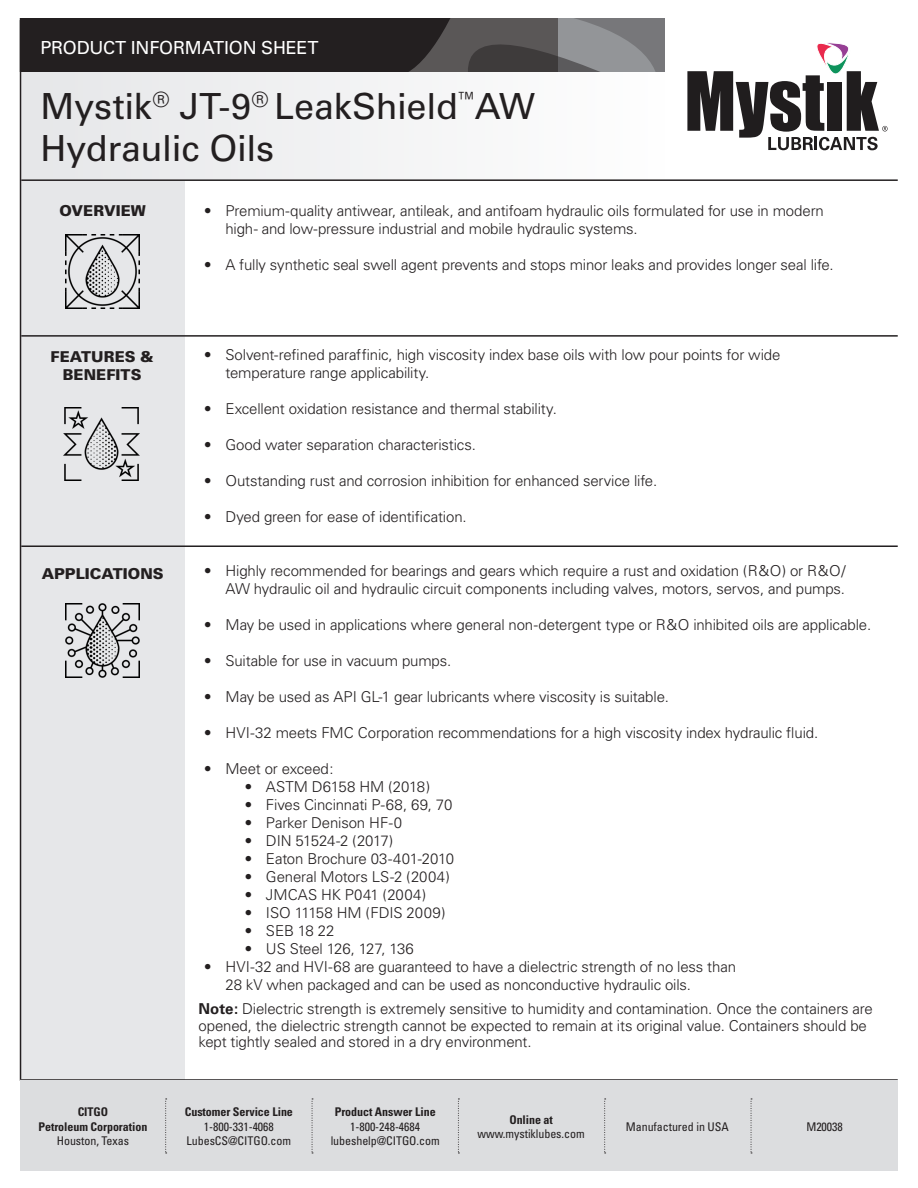
<style>
.page{position:relative;width:918px;height:1188px;background:#fff}
.page>*{position:absolute;margin:0;border:0;box-sizing:border-box;transform-origin:0 0}
.Headers{font:36px/42px "Univers";letter-spacing:-.01em;color:#231f20}
.Headers-2{font:18px "Univers";letter-spacing:-.01em;color:#fff}
.Paragraph_Style_1{font:300 15px/18px "Univers";letter-spacing:-.01em;color:#231f20}
.Headers-3{font:900 15px/18px "Univers";color:#231f20;text-align:center}
.t1{font:condensed 12px/14.4px "Univers";letter-spacing:-.005em;color:#231f20;text-align:center}
.t2{font:700 condensed 12px/14.4px "Univers";letter-spacing:-.005em;color:#231f20;text-align:center}
.s1{font-weight:400}
.s2{font-weight:700}
</style>
<div class="page">
<div style="left:20px;top:18px;width:382px;height:54px;background:#231f20"></div>
<svg style="left:402px;top:18px;width:263px;height:54px;background:#615f61"></svg>
<div style="left:21px;top:181px;width:164px;height:899px;background:#e6e7e9"></div>
<div style="left:21px;top:72px;width:644px;height:108px;background:#f2f2f3"></div>
<hr style="left:21px;top:179px;width:877px;height:2px;background:#231f20">
<hr style="left:21px;top:335px;width:877px;height:2px;background:#231f20">
<hr style="left:21px;top:545px;width:877px;height:2px;background:#231f20">
<hr style="left:20px;top:1079px;width:878px;height:2px;background:#231f20">
<img style="left:66px;top:234px;width:74px;height:74px">
<img style="left:64px;top:407px;width:76px;height:74px">
<img style="left:66px;top:604px;width:74px;height:73px">
<hr style="left:20px;top:20px;width:1px;height:1059px;background:#231f20">
<div style="left:20px;top:1081px;width:878px;height:90px;background:#dcdddf"></div>
<svg style="left:751px;top:1099px;width:1px;height:55px"></svg>
<svg style="left:604px;top:1099px;width:2px;height:55px"></svg>
<svg style="left:458px;top:1099px;width:1px;height:55px"></svg>
<svg style="left:312px;top:1099px;width:1px;height:55px"></svg>
<svg style="left:165px;top:1099px;width:2px;height:55px"></svg>
<svg style="left:687px;top:42px;width:201px;height:108px"></svg>
<p class="Headers-2" style="left:40px;top:37px;width:279px">PRODUCT INFORMATION SHEET</p>
<p class="Headers" style="left:40px;top:85px;width:496px">Mystik<sup>®</sup> JT-9<sup>®</sup> LeakShield<sup>™</sup>AW<br>Hydraulic Oils</p>
<p class="Headers-3" style="left:59px;top:201px;width:88px">OVERVIEW</p>
<p class="Paragraph_Style_1" style="left:225px;top:202px;width:600px;text-indent:-20px"><span class="s1">•</span> Premium-quality antiwear, antileak, and antifoam hydraulic oils formulated for use in modern high- and low-pressure industrial and mobile hydraulic systems.</p>
<p class="Paragraph_Style_1" style="left:205px;top:256px;width:630px"><span class="s1">•</span> A fully synthetic seal swell agent prevents and stops minor leaks and provides longer seal life.</p>
<p class="Headers-3" style="left:51px;top:347px;width:105px">FEATURES &amp;<br>BENEFITS</p>
<p class="Headers-3" style="left:42px;top:565px;width:123px">APPLICATIONS</p>
<p class="Paragraph_Style_1" style="left:225px;top:346px;width:557px;text-indent:-20px"><span class="s1">•</span> Solvent-refined paraffinic, high viscosity index base oils with low pour points for wide temperature range applicability.</p>
<p class="Paragraph_Style_1" style="left:205px;top:400px;width:353px"><span class="s1">•</span> Excellent oxidation resistance and thermal stability.</p>
<p class="Paragraph_Style_1" style="left:205px;top:436px;width:272px"><span class="s1">•</span> Good water separation characteristics.</p>
<p class="Paragraph_Style_1" style="left:205px;top:472px;width:453px"><span class="s1">•</span> Outstanding rust and corrosion inhibition for enhanced service life.</p>
<p class="Paragraph_Style_1" style="left:205px;top:508px;width:263px"><span class="s1">•</span> Dyed green for ease of identification.</p>
<p class="Paragraph_Style_1" style="left:205px;top:562px;width:642px;text-align:right"><span class="s1">•</span> Highly recommended for bearings and gears which require a rust and oxidation (R&amp;O) or R&amp;O/<br>AW hydraulic oil and hydraulic circuit components including valves, motors, servos, and pumps.</p>
<p class="Paragraph_Style_1" style="left:205px;top:616px;width:668px"><span class="s1">•</span> May be used in applications where general non-detergent type or R&amp;O inhibited oils are applicable.</p>
<p class="Paragraph_Style_1" style="left:205px;top:652px;width:248px"><span class="s1">•</span> Suitable for use in vacuum pumps.</p>
<p class="Paragraph_Style_1" style="left:205px;top:688px;width:465px"><span class="s1">•</span> May be used as API GL-1 gear lubricants where viscosity is suitable.</p>
<p class="Paragraph_Style_1" style="left:205px;top:724px;width:615px"><span class="s1">•</span> HVI-32 meets FMC Corporation recommendations for a high viscosity index hydraulic fluid.</p>
<p class="Paragraph_Style_1" style="left:205px;top:760px;width:130px"><span class="s1">•</span> Meet or exceed:</p>
<p class="Paragraph_Style_1" style="left:246px;top:778px;width:186px"><span class="s1">•</span> ASTM D6158 HM (2018)</p>
<p class="Paragraph_Style_1" style="left:246px;top:796px;width:208px"><span class="s1">•</span> Fives Cincinnati P-68, 69, 70</p>
<p class="Paragraph_Style_1" style="left:246px;top:814px;width:158px"><span class="s1">•</span> Parker Denison HF-0</p>
<p class="Paragraph_Style_1" style="left:246px;top:832px;width:149px"><span class="s1">•</span> DIN 51524-2 (2017)</p>
<p class="Paragraph_Style_1" style="left:246px;top:850px;width:210px"><span class="s1">•</span> Eaton Brochure 03-401-2010</p>
<p class="Paragraph_Style_1" style="left:246px;top:868px;width:206px"><span class="s1">•</span> General Motors LS-2 (2004)</p>
<p class="Paragraph_Style_1" style="left:246px;top:886px;width:182px"><span class="s1">•</span> JMCAS HK P041 (2004)</p>
<p class="Paragraph_Style_1" style="left:246px;top:904px;width:202px"><span class="s1">•</span> ISO 11158 HM (FDIS 2009)</p>
<p class="Paragraph_Style_1" style="left:246px;top:922px;width:90px"><span class="s1">•</span> SEB 18 22</p>
<p class="Paragraph_Style_1" style="left:246px;top:940px;width:170px"><span class="s1">•</span> US Steel 126, 127, 136</p>
<p class="Paragraph_Style_1" style="left:225px;top:958px;width:512px;text-indent:-20px"><span class="s1">•</span> HVI-32 and HVI-68 are guaranteed to have a dielectric strength of no less than<br>28 kV when packaged and can be used as nonconductive hydraulic oils.</p>
<p class="Paragraph_Style_1" style="left:198px;top:1001px;width:676px;line-height:16.5px"><span class="s2">Note:</span> Dielectric strength is extremely sensitive to humidity and contamination. Once the containers are opened, the dielectric strength cannot be expected to remain at its original value. Containers should be kept tightly sealed and stored in a dry environment.</p>
<p class="t2" style="left:39px;top:1105px;width:110px">CITGO<br>Petroleum Corporation<br><span class="s1">Houston, Texas</span></p>
<p class="t2" style="left:185px;top:1105px;width:110px">Customer Service Line</p>
<p class="t1" style="left:204px;top:1119px;width:71px">1-800-331-4068</p>
<p class="t1" style="left:187px;top:1133px;width:106px">LubesCS@CITGO.com</p>
<p class="t1" style="left:331px;top:1105px;width:111px"><span class="s2">Product Answer Line<br></span>1-800-248-4684 lubeshelp@CITGO.com</p>
<p class="t1" style="left:478px;top:1112px;width:109px"><span class="s2">Online at </span>www.mystiklubes.com</p>
<p class="t1" style="left:806px;top:1119px;width:38px">M20038</p>
<p class="t1" style="left:626px;top:1120px;width:104px">Manufactured in USA</p>
</div>
